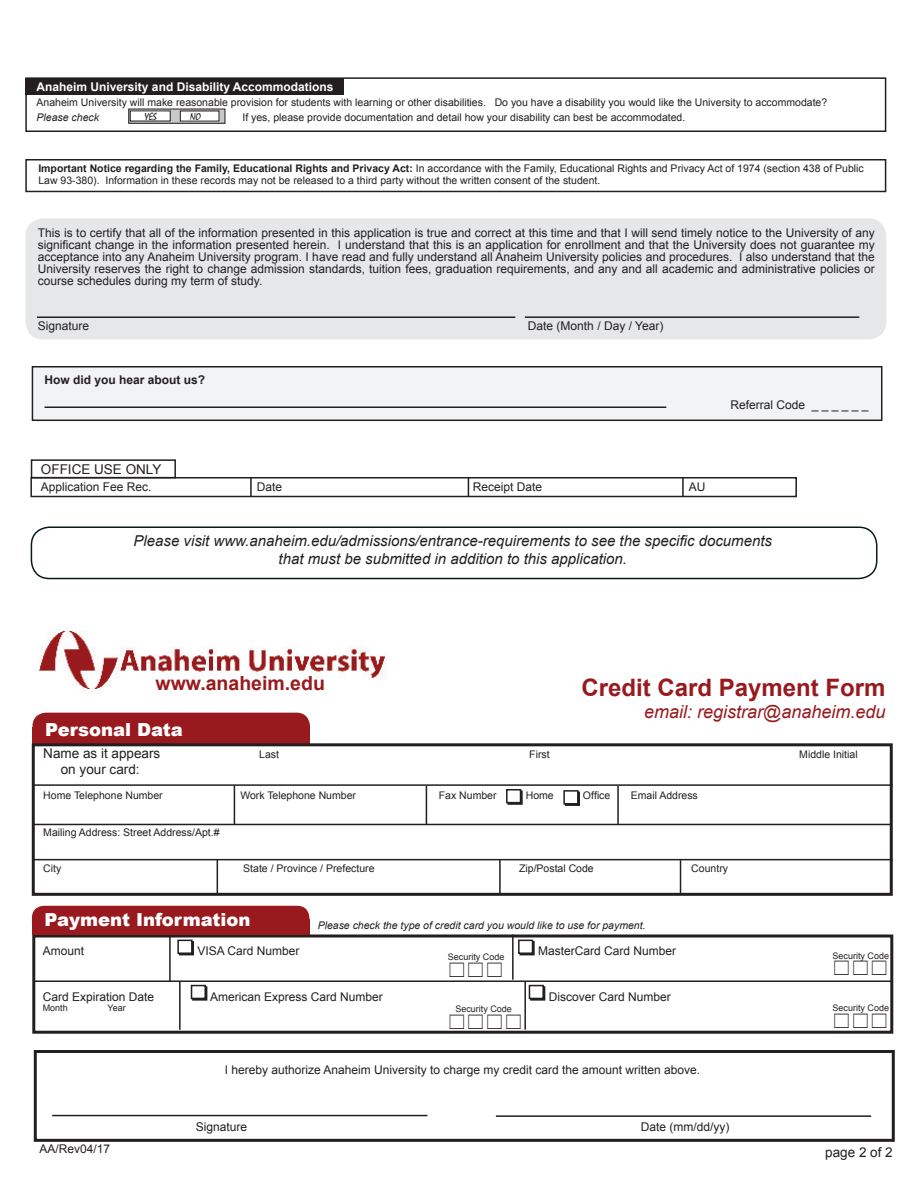
<style>
.page{position:relative;width:918px;height:1188px;background:#fff}
.page>*{position:absolute;margin:0;border:0;box-sizing:border-box;transform-origin:0 0}
.t1{font:700 24px "Arial";color:#981a1e}
.t2{font:700 19.5px "Arial";color:#981a1d}
.t3{font:900 18px "Arial";color:#fff}
.t4{font:italic 18px "Arial";color:#981a1e}
.t5{font:italic 15px/18px "Arial";color:#231f20;text-align:center}
.t6{font:13.5px "Arial";color:#231f20}
.t7{font:12px/12px "Arial";color:#231f20;text-align:justify}
.t8{font:700 12px "Arial";color:#fff}
.t9{font:700 12px "Arial";color:#231f20}
.t10{font:10.5px/12.6px "Arial";color:#231f20}
.t11{font:italic 10.5px "Arial";color:#231f20}
.t12{font:10.5px "Mistral";color:#231f20}
.t13{font:9px "Arial";color:#231f20}
.s1{font-weight:700}
</style>
<div class="page">
<div style="left:34px;top:1050px;width:861px;height:92px;border:3px solid #231f20"></div>
<hr style="left:52px;top:1115px;width:375px;height:1px;background:#231f20">
<hr style="left:496px;top:1115px;width:375px;height:2px;background:#231f20">
<img style="left:39px;top:630px;width:348px;height:64px">
<div style="left:33px;top:713px;width:277px;height:31px;background:#991a1e;border-radius:14px"></div>
<div style="left:33px;top:727px;width:277px;height:17px;background:#991a1e"></div>
<hr style="left:34px;top:784px;width:859px;height:2px;background:#231f20">
<hr style="left:33px;top:824px;width:859px;height:1px;background:#231f20">
<hr style="left:34px;top:859px;width:859px;height:1px;background:#231f20">
<hr style="left:617px;top:786px;width:2px;height:39px;background:#231f20">
<hr style="left:234px;top:785px;width:1px;height:40px;background:#231f20">
<hr style="left:499px;top:860px;width:2px;height:35px;background:#231f20">
<div style="left:507px;top:790px;width:16px;height:15px;border:2px solid #231f20"></div>
<div style="left:507px;top:790px;width:14px;height:13px;background:#fff"></div>
<div style="left:506px;top:789px;width:15px;height:14px;border:2px solid #231f20"></div>
<div style="left:565px;top:792px;width:15px;height:14px;border:2px solid #231f20"></div>
<div style="left:564px;top:791px;width:14px;height:13px;background:#fff"></div>
<div style="left:563px;top:790px;width:16px;height:14px;border:2px solid #231f20"></div>
<hr style="left:426px;top:786px;width:1px;height:39px;background:#231f20">
<hr style="left:217px;top:859px;width:1px;height:36px;background:#231f20">
<hr style="left:680px;top:860px;width:1px;height:35px;background:#231f20">
<div style="left:32px;top:743px;width:861px;height:153px;border:3px solid #231f20"></div>
<div style="left:32px;top:934px;width:861px;height:100px;border:3px solid #231f20"></div>
<div style="left:179px;top:941px;width:15px;height:14px;border:2px solid #231f20"></div>
<div style="left:178px;top:940px;width:14px;height:13px;background:#fff"></div>
<div style="left:177px;top:940px;width:16px;height:14px;border:2px solid #231f20"></div>
<div style="left:519px;top:941px;width:16px;height:14px;border:2px solid #231f20"></div>
<div style="left:519px;top:940px;width:14px;height:13px;background:#fff"></div>
<div style="left:518px;top:940px;width:15px;height:14px;border:2px solid #231f20"></div>
<div style="left:192px;top:986px;width:15px;height:15px;border:2px solid #231f20"></div>
<div style="left:192px;top:986px;width:13px;height:12px;background:#fff"></div>
<div style="left:191px;top:985px;width:15px;height:14px;border:2px solid #231f20"></div>
<div style="left:530px;top:986px;width:15px;height:15px;border:2px solid #231f20"></div>
<div style="left:529px;top:986px;width:14px;height:12px;background:#fff"></div>
<div style="left:529px;top:985px;width:15px;height:14px;border:2px solid #231f20"></div>
<hr style="left:33px;top:980px;width:859px;height:2px;background:#231f20">
<hr style="left:179px;top:982px;width:2px;height:48px;background:#231f20">
<hr style="left:512px;top:934px;width:2px;height:46px;background:#231f20">
<div style="left:32px;top:906px;width:277px;height:28px;background:#991a1e;border-radius:12px"></div>
<div style="left:32px;top:919px;width:277px;height:16px;background:#991a1e"></div>
<hr style="left:524px;top:982px;width:2px;height:48px;background:#231f20">
<hr style="left:169px;top:936px;width:2px;height:45px;background:#231f20">
<div style="left:25px;top:77px;width:861px;height:55px;border:2px solid #231f20"></div>
<div style="left:25px;top:78px;width:319px;height:16px;background:#231f20"></div>
<svg style="left:130px;top:111px;width:93px;height:11px"></svg>
<div style="left:128px;top:109px;width:97px;height:15px;border:1px solid #231f20"></div>
<div style="left:130px;top:111px;width:40px;height:10px;background:#fff"></div>
<div style="left:180px;top:111px;width:39px;height:10px;background:#fff"></div>
<div style="left:25px;top:159px;width:861px;height:33px;border:2px solid #231f20"></div>
<div style="left:25px;top:218px;width:861px;height:121px;background:#e6e7e9;border-radius:18px"></div>
<hr style="left:37px;top:316px;width:478px;height:2px;background:#231f20">
<hr style="left:525px;top:316px;width:334px;height:2px;background:#231f20">
<div style="left:30px;top:477px;width:767px;height:20px;border:2px solid #231f20"></div>
<div style="left:31px;top:459px;width:145px;height:19px;border:2px solid #231f20"></div>
<svg style="left:250px;top:477px;width:2px;height:19px"></svg>
<svg style="left:468px;top:477px;width:1px;height:19px"></svg>
<svg style="left:682px;top:477px;width:2px;height:19px"></svg>
<div style="left:32px;top:367px;width:850px;height:53px;background:#f2f3f4"></div>
<div style="left:32px;top:366px;width:850px;height:55px;border:2px solid #231f20"></div>
<hr style="left:45px;top:406px;width:621px;height:2px;background:#231f20">
<div style="left:31px;top:526px;width:846px;height:53px;border:2px solid #061a1c;border-radius:18px"></div>
<p class="t8" style="left:37px;top:80px;width:298px">Anaheim University and Disability Accommodations</p>
<p class="t10" style="left:37px;top:96px;width:792px">Anaheim University will make reasonable provision for students with learning or other disabilities. Do you have a disability you would like the University to accommodate?</p>
<p class="t11" style="left:37px;top:111px;width:64px">Please check</p>
<p class="t10" style="left:242px;top:111px;width:444px">If yes, please provide documentation and detail how your disability can best be accommodated.</p>
<p class="t12" style="left:145px;top:112px;width:13px">YES</p>
<p class="t12" style="left:190px;top:112px;width:13px">NO</p>
<p class="t10" style="left:38px;top:162px;width:827px"><span class="s1">Important Notice regarding the Family, Educational Rights and Privacy Act:</span> In accordance with the Family, Educational Rights and Privacy Act of 1974 (section 438 of Public<br>Law 93-380). Information in these records may not be released to a third party without the written consent of the student.</p>
<p class="t7" style="left:38px;top:227px;width:839px">This is to certify that all of the information presented in this application is true and correct at this time and that I will send timely notice to the University of any significant change in the information presented herein. I understand that this is an application for enrollment and that the University does not guarantee my acceptance into any Anaheim University program. I have read and fully understand all Anaheim University policies and procedures. I also understand that the University reserves the right to change admission standards, tuition fees, graduation requirements, and any and all academic and administrative policies or course schedules during my term of study.</p>
<p class="t7" style="left:38px;top:320px;width:53px">Signature</p>
<p class="t7" style="left:528px;top:320px;width:137px">Date (Month / Day / Year)</p>
<p class="t9" style="left:45px;top:373px;width:162px">How did you hear about us?</p>
<p class="t6" style="left:41px;top:462px;width:122px">OFFICE USE ONLY</p>
<p class="t7" style="left:41px;top:481px;width:112px">Application Fee Rec.</p>
<p class="t7" style="left:257px;top:481px;width:27px">Date</p>
<p class="t7" style="left:473px;top:481px;width:71px">Receipt Date</p>
<p class="t7" style="left:689px;top:481px;width:18px">AU</p>
<p class="t7" style="left:731px;top:399px;width:140px">Referral Code _ _ _ _ _ _</p>
<p class="t5" style="left:134px;top:532px;width:640px">Please visit www.anaheim.edu/admissions/entrance-requirements to see the specific documents that must be submitted in addition to this application.</p>
<h2 class="t2" style="left:156px;top:673px;width:171px">www.anaheim.edu</h2>
<h1 class="t1" style="left:581px;top:675px;width:306px">Credit Card Payment Form</h1>
<h3 class="t4" style="left:644px;top:702px;width:243px">email: registrar@anaheim.edu</h3>
<p class="t6" style="left:43px;top:746px;width:119px">Name as it appears</p>
<p class="t10" style="left:259px;top:748px;width:21px">Last</p>
<p class="t10" style="left:529px;top:748px;width:22px">First</p>
<p class="t10" style="left:799px;top:748px;width:60px">Middle Initial</p>
<p class="t6" style="left:61px;top:762px;width:80px">on your card:</p>
<p class="t10" style="left:43px;top:789px;width:121px">Home Telephone Number</p>
<p class="t10" style="left:240px;top:789px;width:117px">Work Telephone Number</p>
<p class="t10" style="left:439px;top:789px;width:59px">Fax Number</p>
<p class="t10" style="left:526px;top:789px;width:30px">Home</p>
<p class="t10" style="left:583px;top:789px;width:29px">Office</p>
<p class="t10" style="left:631px;top:789px;width:69px">Email Address</p>
<p class="t10" style="left:43px;top:826px;width:178px">Mailing Address: Street Address/Apt.#</p>
<p class="t10" style="left:43px;top:862px;width:20px">City</p>
<p class="t10" style="left:243px;top:862px;width:133px">State / Province / Prefecture</p>
<p class="t10" style="left:519px;top:862px;width:76px">Zip/Postal Code</p>
<p class="t10" style="left:691px;top:862px;width:38px">Country</p>
<h3 class="t3" style="left:45px;top:716px;width:139px">Personal Data</h3>
<h3 class="t3" style="left:45px;top:906px;width:207px">Payment Information</h3>
<p class="t11" style="left:318px;top:919px;width:329px">Please check the type of credit card you would like to use for payment.</p>
<p class="t7" style="left:43px;top:945px;width:43px">Amount</p>
<p class="t7" style="left:197px;top:945px;width:104px">VISA Card Number</p>
<p class="t7" style="left:538px;top:945px;width:140px">MasterCard Card Number</p>
<p class="t7" style="left:43px;top:990px;width:113px">Card Expiration Date</p>
<p class="t7" style="left:210px;top:990px;width:174px">American Express Card Number</p>
<p class="t7" style="left:549px;top:990px;width:124px">Discover Card Number</p>
<p class="t13" style="left:43px;top:1003px;width:27px">Month</p>
<p class="t13" style="left:108px;top:1003px;width:20px">Year</p>
<p class="t13" style="left:448px;top:952px;width:58px">Security Code</p>
<p class="t13" style="left:833px;top:951px;width:58px">Security Code</p>
<p class="t13" style="left:455px;top:1004px;width:58px">Security Code</p>
<p class="t13" style="left:833px;top:1003px;width:58px">Security Code</p>
<p class="t7" style="left:225px;top:1063px;width:477px">I hereby authorize Anaheim University to charge my credit card the amount written above.</p>
<p class="t7" style="left:196px;top:1121px;width:53px">Signature</p>
<p class="t7" style="left:641px;top:1121px;width:90px">Date (mm/dd/yy)</p>
<p class="t7" style="left:40px;top:1143px;width:72px">AA/Rev04/17</p>
<p class="t6" style="left:825px;top:1145px;width:69px">page 2 of 2</p>
</div>
